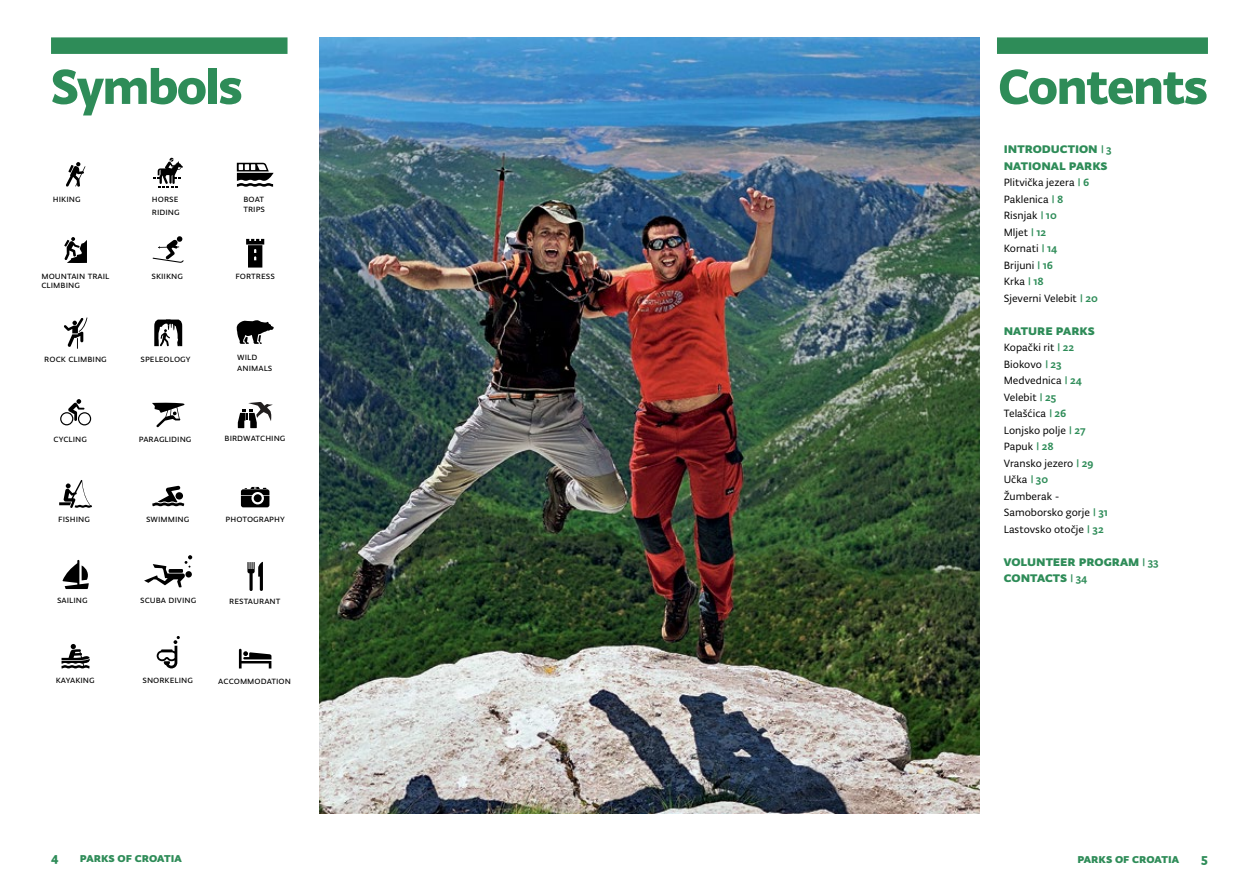
<style>
.page{position:relative;width:1259px;height:893px;background:#fff}
.page>*{position:absolute;margin:0;border:0;box-sizing:border-box;transform-origin:0 0}
.t1{font:700 52.5px "Typonine Sans Pro";color:#2e8c58}
.t2{font:700 15px/16.5px "Typonine Sans Pro";color:#2e8c58}
.t3{font:700 13.5px "Typonine Sans Pro";color:#2e8c58}
.t4{font:11.25px/16.5px "Typonine Sans Pro Normal";color:#000}
.t5{font:10.5px/10.5px "Typonine Sans Pro Normal";color:#000}
.s1{font-weight:500;font-size:11.25px}
.s2{font-family:"Typonine Sans Pro";font-weight:500;color:#2e8c58}
</style>
<div class="page">
<div style="left:997px;top:37px;width:211px;height:17px;background:#2e8c58"></div>
<img style="left:320px;top:37px;width:659px;height:776px">
<div style="left:51px;top:37px;width:236px;height:17px;background:#2e8c58"></div>
<svg style="left:63px;top:560px;width:26px;height:29px"></svg>
<svg style="left:236px;top:320px;width:38px;height:24px"></svg>
<svg style="left:64px;top:318px;width:23px;height:31px"></svg>
<svg style="left:154px;top:158px;width:29px;height:29px"></svg>
<svg style="left:152px;top:403px;width:33px;height:24px"></svg>
<svg style="left:152px;top:486px;width:32px;height:20px"></svg>
<svg style="left:247px;top:561px;width:16px;height:30px"></svg>
<svg style="left:62px;top:644px;width:28px;height:24px"></svg>
<svg style="left:64px;top:237px;width:23px;height:26px"></svg>
<svg style="left:154px;top:320px;width:28px;height:26px"></svg>
<svg style="left:239px;top:649px;width:32px;height:19px"></svg>
<svg style="left:153px;top:236px;width:31px;height:27px"></svg>
<svg style="left:60px;top:399px;width:31px;height:26px"></svg>
<svg style="left:59px;top:480px;width:33px;height:28px"></svg>
<svg style="left:246px;top:239px;width:18px;height:29px"></svg>
<svg style="left:237px;top:163px;width:36px;height:24px"></svg>
<svg style="left:238px;top:402px;width:35px;height:26px"></svg>
<svg style="left:157px;top:636px;width:23px;height:32px"></svg>
<svg style="left:66px;top:162px;width:18px;height:25px"></svg>
<svg style="left:144px;top:555px;width:48px;height:32px"></svg>
<svg style="left:169px;top:569px;width:14px;height:4px"></svg>
<svg style="left:241px;top:487px;width:28px;height:20px"></svg>
<h1 class="t1" style="left:51px;top:55px;width:193px">Symbols</h1>
<h1 class="t1" style="left:998px;top:55px;width:211px">Contents</h1>
<p class="t5" style="left:53px;top:193px;width:29px">hiking</p>
<p class="t5" style="left:152px;top:192px;width:29px;line-height:12.6px">horse riding</p>
<p class="t5" style="left:243px;top:193px;width:23px">boat trips</p>
<p class="t5" style="left:41px;top:271px;width:69px;line-height:9px">mountain trail climbing</p>
<p class="t5" style="left:151px;top:271px;width:33px">skiikng</p>
<p class="t5" style="left:235px;top:271px;width:41px">fortress</p>
<p class="t5" style="left:44px;top:354px;width:64px">rock climbing</p>
<p class="t5" style="left:140px;top:354px;width:52px">speleology</p>
<p class="t5" style="left:237px;top:352px;width:37px">wild animals</p>
<p class="t5" style="left:53px;top:433px;width:35px">cycling</p>
<p class="t5" style="left:139px;top:433px;width:54px">paragliding</p>
<p class="t5" style="left:224px;top:432px;width:62px">birdwatching</p>
<p class="t5" style="left:58px;top:513px;width:33px">fishing</p>
<p class="t5" style="left:146px;top:513px;width:45px">swimming</p>
<p class="t5" style="left:226px;top:513px;width:61px">photography</p>
<h2 class="t2" style="left:1003px;top:140px;width:109px">introduction <span class="s1">| 3 </span>national parks</h2>
<p class="t4" style="left:1003px;top:174px;width:95px">Plitvička jezera <span class="s2">| 6<br></span>Paklenica <span class="s2">| 8<br></span>Risnjak <span class="s2">| 10<br></span>Mljet <span class="s2">| 12<br></span>Kornati <span class="s2">| 14<br></span>Brijuni <span class="s2">| 16<br></span>Krka <span class="s2">| 18<br></span>Sjeverni Velebit <span class="s2">| 20</span></p>
<h2 class="t2" style="left:1003px;top:321px;width:92px">nature parks</h2>
<p class="t4" style="left:1003px;top:339px;width:106px">Kopački rit <span class="s2">| 22<br></span>Biokovo <span class="s2">| 23<br></span>Medvednica <span class="s2">| 24<br></span>Velebit <span class="s2">| 25<br></span>Telašćica <span class="s2">| 26<br></span>Lonjsko polje <span class="s2">| 27<br></span>Papuk <span class="s2">| 28<br></span>Vransko jezero <span class="s2">| 29<br></span>Učka <span class="s2">| 30<br></span>Žumberak -<br>Samoborsko gorje <span class="s2">| 31<br></span>Lastovsko otočje <span class="s2">| 32</span></p>
<h2 class="t2" style="left:1003px;top:552px;width:156px">volunteer program <span class="s1">| 33 </span>contacts <span class="s1">| 34</span></h2>
<p class="t5" style="left:57px;top:594px;width:32px">sailing</p>
<p class="t5" style="left:140px;top:594px;width:58px">scuba diving</p>
<p class="t5" style="left:229px;top:595px;width:53px">restaurant</p>
<p class="t5" style="left:56px;top:674px;width:40px">kayaking</p>
<p class="t5" style="left:142px;top:674px;width:52px">snorkeling</p>
<p class="t5" style="left:218px;top:675px;width:74px">accommodation</p>
<p class="t3" style="left:51px;top:849px;width:9px">4</p>
<p class="t3" style="left:80px;top:849px;width:103px">parks of croatia</p>
<p class="t3" style="left:1077px;top:850px;width:103px">parks of croatia</p>
<p class="t3" style="left:1201px;top:850px;width:8px">5</p>
</div>
